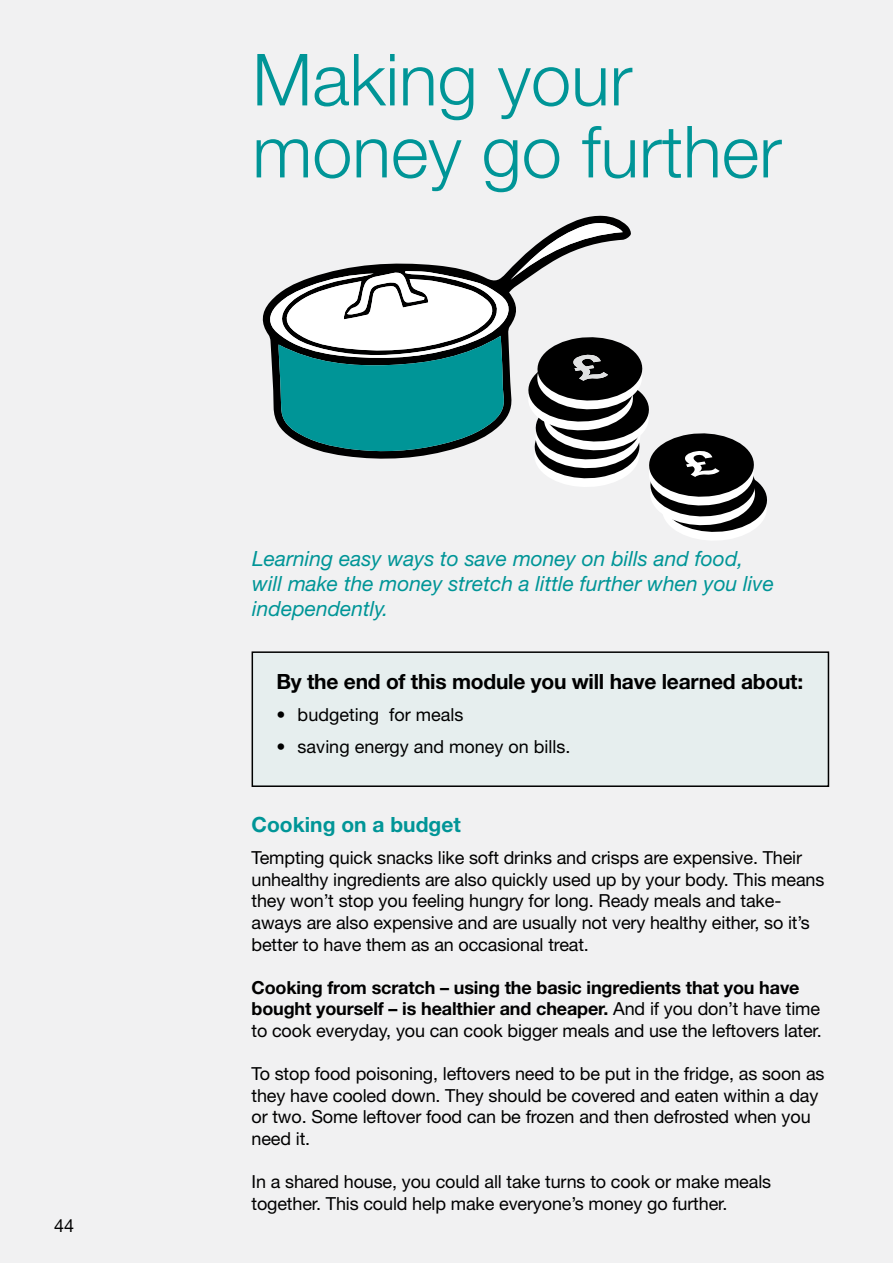
<style>
.page{position:relative;width:893px;height:1263px;background:#f1f1f2}
.page>*{position:absolute;margin:0;border:0;box-sizing:border-box;transform-origin:0 0}
.t1{font:300 72px/72px "Helvetica Neue LT Std";color:#009597}
.t2{font:italic 21px/25.2px "Helvetica Neue LT Std";color:#009597}
.t3{font:700 21px "Helvetica Neue LT Std";letter-spacing:-.01em;color:#000}
.t4{font:700 21px "Helvetica Neue LT Std";color:#009597}
.t5{font:18px/21.6px "Helvetica Neue LT Std";letter-spacing:-.01em;color:#000}
.t6{font:700 18px/21.6px "Helvetica Neue LT Std";letter-spacing:-.01em;color:#000}
.s1{font-weight:400}
</style>
<div class="page">
<div style="left:252px;top:652px;width:576px;height:134px;background:#e6eeee"></div>
<div style="left:252px;top:651px;width:577px;height:136px;border:2px solid #000"></div>
<svg style="left:268px;top:222px;width:499px;height:318px"></svg>
<p class="t5" style="left:54px;top:1215px;width:22px">44</p>
<h1 class="t1" style="left:252px;top:42px;width:531px">Making your money go further</h1>
<p class="t2" style="left:252px;top:545px;width:523px">Learning easy ways to save money on bills and food, will make the money stretch a little further when you live independently.</p>
<p class="t3" style="left:276px;top:668px;width:528px">By the end of this module you will have learned about:</p>
<p class="t5" style="left:276px;top:703px;width:188px">• budgeting for meals</p>
<p class="t5" style="left:276px;top:736px;width:296px">• saving energy and money on bills.</p>
<p class="t4" style="left:252px;top:811px;width:211px">Cooking on a budget</p>
<p class="t5" style="left:252px;top:847px;width:574px">Tempting quick snacks like soft drinks and crisps are expensive. Their unhealthy ingredients are also quickly used up by your body. This means they won’t stop you feeling hungry for long. Ready meals and take&shy;aways are also expensive and are usually not very healthy either, so it’s better to have them as an occasional treat.</p>
<p class="t6" style="left:252px;top:976px;width:572px">Cooking from scratch – using the basic ingredients that you have bought yourself – is healthier and cheaper. <span class="s1">And if you don’t have time to cook everyday, you can cook bigger meals and use the leftovers later.</span></p>
<p class="t5" style="left:252px;top:1063px;width:574px">To stop food poisoning, leftovers need to be put in the fridge, as soon as they have cooled down. They should be covered and eaten within a day or two. Some leftover food can be frozen and then defrosted when you need it.</p>
<p class="t5" style="left:252px;top:1171px;width:521px">In a shared house, you could all take turns to cook or make meals together. This could help make everyone’s money go further.</p>
</div>
